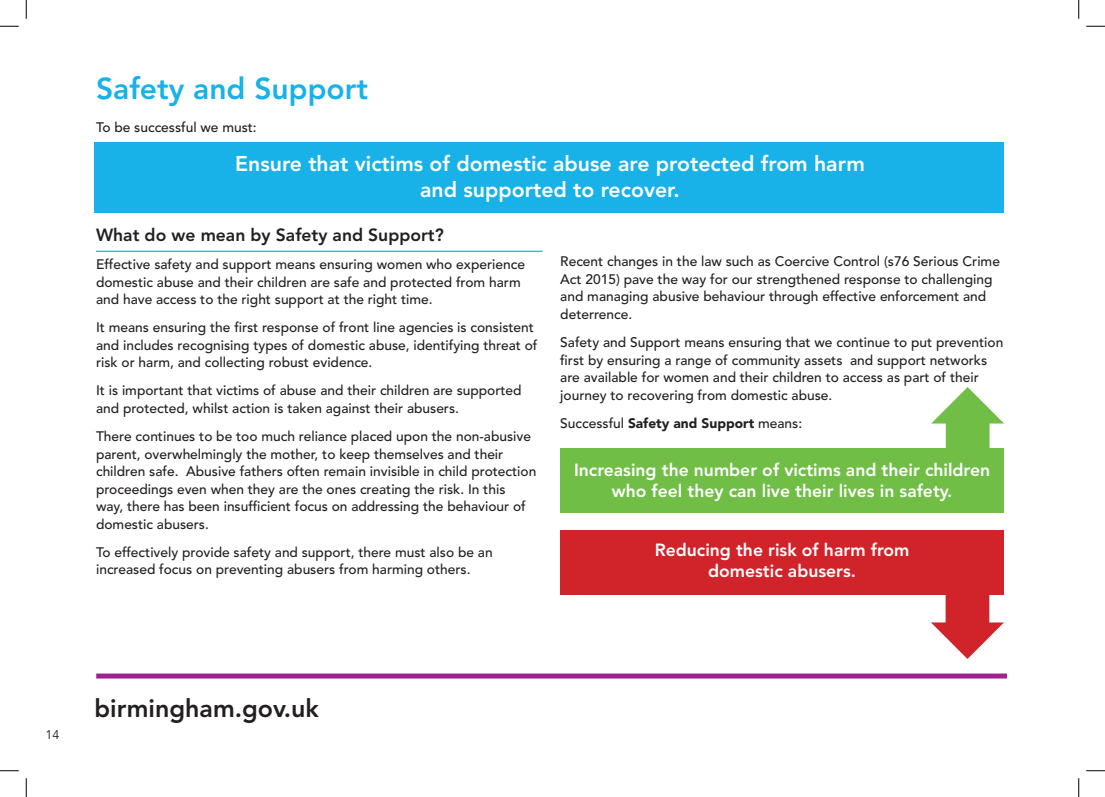
<style>
.page{position:relative;width:1105px;height:797px;background:#fff}
.page>*{position:absolute;margin:0;border:0;box-sizing:border-box;transform-origin:0 0}
.t1{font:800 30px "Avenir";color:#18b2e8}
.t2{font:800 25px "Avenir";color:#231f20}
.t3{font:800 21.25px/25.5px "Avenir";color:#fff;text-align:center}
.t4{font:800 17.5px/21px "Avenir";color:#fff;text-align:center}
.t5{font:800 17.5px "Avenir";color:#231f20}
.t6{font:500 13.75px/17.5px "Avenir";color:#231f20}
.t7{font:12.5px "Avenir";color:#231f20}
.s1{font-weight:900}
</style>
<div class="page">
<div style="left:96px;top:673px;width:911px;height:5px;background:#9f238e"></div>
<div style="left:94px;top:143px;width:910px;height:70px;background:#18b2e8"></div>
<div style="left:560px;top:448px;width:444px;height:65px;background:#70be46"></div>
<div style="left:560px;top:530px;width:444px;height:65px;background:#d1232a"></div>
<hr style="left:96px;top:251px;width:446px;height:1px;background:#18b2e8">
<svg style="left:931px;top:595px;width:73px;height:64px"></svg>
<svg style="left:931px;top:387px;width:73px;height:61px"></svg>
<svg style="left:0;top:25px;width:19px;height:2px"></svg>
<svg style="left:1086px;top:25px;width:19px;height:2px"></svg>
<svg style="left:0;top:770px;width:19px;height:1px"></svg>
<svg style="left:1086px;top:770px;width:19px;height:1px"></svg>
<svg style="left:25px;top:0;width:2px;height:19px"></svg>
<svg style="left:25px;top:778px;width:2px;height:19px"></svg>
<svg style="left:1078px;top:0;width:1px;height:19px"></svg>
<svg style="left:1078px;top:778px;width:1px;height:19px"></svg>
<h1 class="t1" style="left:96px;top:70px;width:274px">Safety and Support</h1>
<p class="t6" style="left:96px;top:119px;width:162px">To be successful we must:</p>
<h3 class="t3" style="left:235px;top:151px;width:631px">Ensure that victims of domestic abuse are protected from harm and supported to recover.</h3>
<p class="t5" style="left:96px;top:224px;width:349px">What do we mean by Safety and Support?</p>
<p class="t6" style="left:96px;top:256px;width:430px">Effective safety and support means ensuring women who experience domestic abuse and their children are safe and protected from harm and have access to the right support at the right time.</p>
<p class="t6" style="left:96px;top:319px;width:443px">It means ensuring the first response of front line agencies is consistent and includes recognising types of domestic abuse, identifying threat of risk or harm, and collecting robust evidence.</p>
<p class="t6" style="left:96px;top:382px;width:427px">It is important that victims of abuse and their children are supported and protected, whilst action is taken against their abusers.</p>
<p class="t6" style="left:96px;top:428px;width:442px">There continues to be too much reliance placed upon the non-abusive parent, overwhelmingly the mother, to keep themselves and their children safe. Abusive fathers often remain invisible in child protection proceedings even when they are the ones creating the risk. In this<br>way, there has been insufficient focus on addressing the behaviour of domestic abusers.</p>
<p class="t6" style="left:96px;top:543px;width:398px">To effectively provide safety and support, there must also be an increased focus on preventing abusers from harming others.</p>
<p class="t6" style="left:560px;top:253px;width:441px">Recent changes in the law such as Coercive Control (s76 Serious Crime Act 2015) pave the way for our strengthened response to challenging and managing abusive behaviour through effective enforcement and deterrence.</p>
<p class="t6" style="left:560px;top:334px;width:444px">Safety and Support means ensuring that we continue to put prevention first by ensuring a range of community assets and support networks are available for women and their children to access as part of their journey to recovering from domestic abuse.</p>
<p class="t6" style="left:560px;top:414px;width:243px">Successful <span class="s1">Safety and Support</span> means:</p>
<p class="t4" style="left:574px;top:459px;width:418px">Increasing the number of victims and their children who feel they can live their lives in safety.</p>
<p class="t4" style="left:655px;top:539px;width:256px">Reducing the risk of harm from domestic abusers.</p>
<p class="t7" style="left:46px;top:727px;width:15px">14</p>
<h2 class="t2" style="left:94px;top:693px;width:226px">birmingham.gov.uk</h2>
</div>
